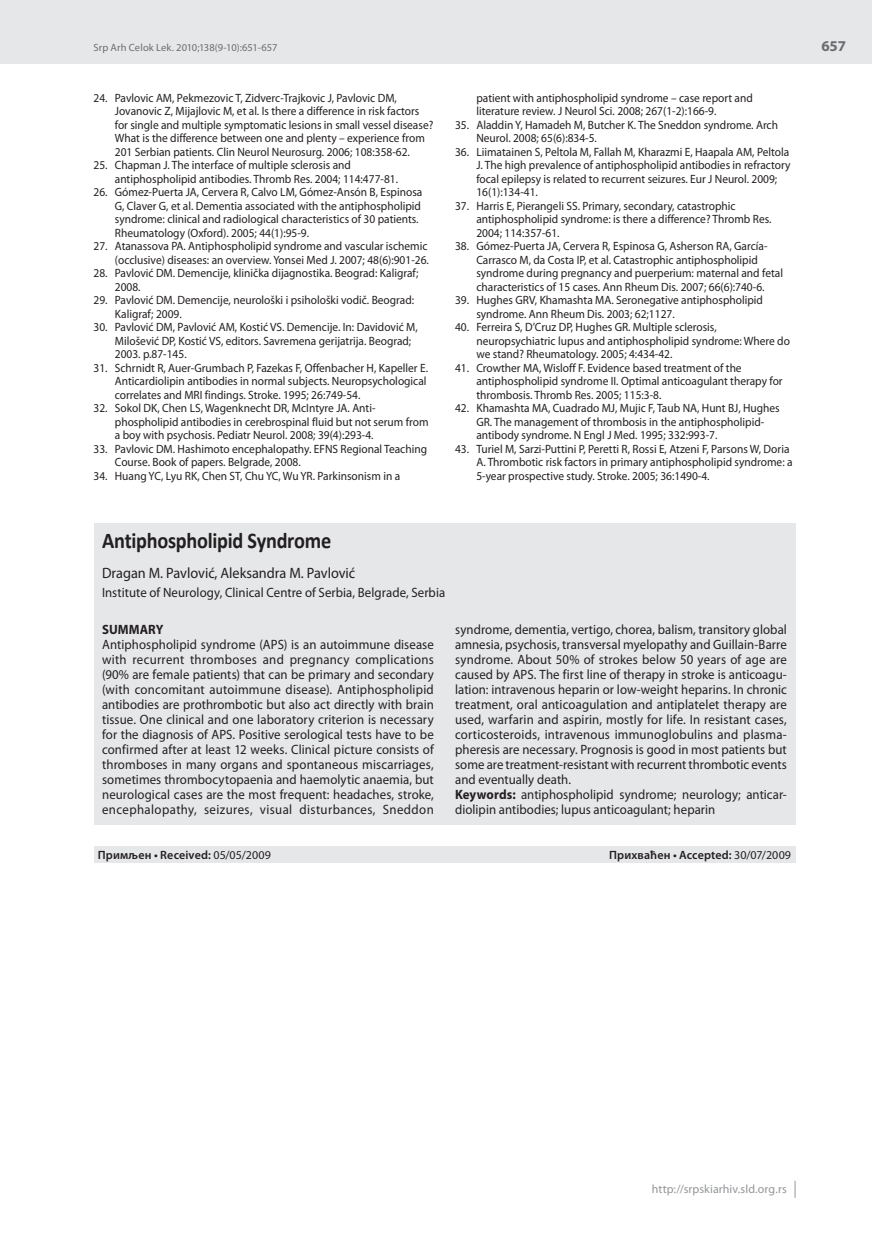
<style>
.page{position:relative;width:872px;height:1234px;background:#fff}
.page>*{position:absolute;margin:0;border:0;box-sizing:border-box;transform-origin:0 0}
.t1{font:700 22.5px "Calibri";letter-spacing:-.015em;color:#231f20;scale:.9 1}
.t2{font:15px "Myriad Pro";color:#231f20;scale:.95 1}
.t3{font:700 15px "Myriad Pro";color:#6c6d70}
.t4{font:13.5px/15px "Myriad Pro";letter-spacing:.005em;color:#231f20;text-align:justify;scale:.95 1}
.t5{font:700 13.5px "Myriad Pro";letter-spacing:.005em;color:#231f20;scale:.95 1}
.t6{font:12px/13.5px "Myriad Pro";color:#231f20;scale:.95 1}
.t7{font:600 12px "Myriad Pro";letter-spacing:.01em;color:#231f20}
.t8{font:12px "Myriad Pro";letter-spacing:.005em;color:#939598}
.t9{font:10.5px "Myriad Pro";letter-spacing:.005em;color:#6c6d70}
.s1{font-weight:700}
.s2{font-weight:400}
</style>
<div class="page">
<div style="left:0;top:0;width:872px;height:64px;background:#e6e7e9"></div>
<svg style="left:794px;top:1181px;width:1px;height:16px"></svg>
<div style="left:94px;top:615px;width:701px;height:209px;background:#e6e7e9"></div>
<div style="left:94px;top:523px;width:701px;height:92px;background:#e6e7e9"></div>
<div style="left:94px;top:846px;width:701px;height:16px;background:#e6e7e9"></div>
<p class="t9" style="left:94px;top:41px;width:185px">Srp Arh Celok Lek. 2010;138(9-10):651-657</p>
<p class="t6" style="left:115px;top:91px;width:337px;text-indent:-21px">24. Pavlovic AM, Pekmezovic T, Zidverc-Trajkovic J, Pavlovic DM, Jovanovic Z, Mijajlovic M, et al. Is there a difference in risk factors for single and multiple symptomatic lesions in small vessel disease?<br>What is the difference between one and plenty – experience from 201 Serbian patients. Clin Neurol Neurosurg. 2006; 108:358-62.</p>
<p class="t6" style="left:115px;top:158px;width:300px;text-indent:-21px">25. Chapman J. The interface of multiple sclerosis and antiphospholipid antibodies. Thromb Res. 2004; 114:477-81.</p>
<p class="t6" style="left:115px;top:185px;width:325px;text-indent:-21px">26. Gómez-Puerta JA, Cervera R, Calvo LM, Gómez-Ansón B, Espinosa G, Claver G, et al. Dementia associated with the antiphospholipid syndrome: clinical and radiological characteristics of 30 patients.<br>Rheumatology (Oxford). 2005; 44(1):95-9.</p>
<p class="t6" style="left:94px;top:239px;width:354px;text-align:right">27. Atanassova PA. Antiphospholipid syndrome and vascular ischemic (occlusive) diseases: an overview. Yonsei Med J. 2007; 48(6):901-26.</p>
<p class="t6" style="left:115px;top:266px;width:321px;text-indent:-21px">28. Pavlović DM. Demencije, klinička dijagnostika. Beograd: Kaligraf;<br>2008.</p>
<p class="t6" style="left:115px;top:293px;width:316px;text-indent:-21px">29. Pavlović DM. Demencije, neurološki i psihološki vodič. Beograd:<br>Kaligraf; 2009.</p>
<p class="t6" style="left:115px;top:320px;width:320px;text-indent:-21px">30. Pavlović DM, Pavlović AM, Kostić VS. Demencije. In: Davidović M,<br>Milošević DP, Kostić VS, editors. Savremena gerijatrija. Beograd;<br>2003. p.87-145.</p>
<p class="t6" style="left:115px;top:361px;width:331px;text-indent:-21px">31. Schrnidt R, Auer-Grumbach P, Fazekas F, Offenbacher H, Kapeller E.<br>Anticardiolipin antibodies in normal subjects. Neuropsychological correlates and MRI findings. Stroke. 1995; 26:749-54.</p>
<p class="t6" style="left:115px;top:401px;width:332px;text-indent:-21px">32. Sokol DK, Chen LS, Wagenknecht DR, McIntyre JA. Anti&shy;phospholipid antibodies in cerebrospinal fluid but not serum from a boy with psychosis. Pediatr Neurol. 2008; 39(4):293-4.</p>
<p class="t6" style="left:115px;top:442px;width:330px;text-indent:-21px">33. Pavlovic DM. Hashimoto encephalopathy. EFNS Regional Teaching<br>Course. Book of papers. Belgrade, 2008.</p>
<p class="t6" style="left:94px;top:469px;width:324px">34. Huang YC, Lyu RK, Chen ST, Chu YC, Wu YR. Parkinsonism in a</p>
<p class="t6" style="left:476px;top:91px;width:292px">patient with antiphospholipid syndrome – case report and literature review. J Neurol Sci. 2008; 267(1-2):166-9.</p>
<p class="t6" style="left:476px;top:118px;width:319px;text-indent:-21px">35. Aladdin Y, Hamadeh M, Butcher K. The Sneddon syndrome. Arch<br>Neurol. 2008; 65(6):834-5.</p>
<p class="t6" style="left:476px;top:145px;width:332px;text-indent:-21px">36. Liimatainen S, Peltola M, Fallah M, Kharazmi E, Haapala AM, Peltola J. The high prevalence of antiphospholipid antibodies in refractory focal epilepsy is related to recurrent seizures. Eur J Neurol. 2009; 16(1):134-41.</p>
<p class="t6" style="left:476px;top:199px;width:312px;text-indent:-21px">37. Harris E, Pierangeli SS. Primary, secondary, catastrophic antiphospholipid syndrome: is there a difference? Thromb Res.<br>2004; 114:357-61.</p>
<p class="t6" style="left:476px;top:239px;width:324px;text-indent:-21px">38. Gómez-Puerta JA, Cervera R, Espinosa G, Asherson RA, García-Carrasco M, da Costa IP, et al. Catastrophic antiphospholipid syndrome during pregnancy and puerperium: maternal and fetal characteristics of 15 cases. Ann Rheum Dis. 2007; 66(6):740-6.</p>
<p class="t6" style="left:476px;top:293px;width:303px;text-indent:-21px">39. Hughes GRV, Khamashta MA. Seronegative antiphospholipid syndrome. Ann Rheum Dis. 2003; 62;1127.</p>
<p class="t6" style="left:476px;top:320px;width:331px;text-indent:-21px">40. Ferreira S, D’Cruz DP, Hughes GR. Multiple sclerosis, neuropsychiatric lupus and antiphospholipid syndrome: Where do we stand? Rheumatology. 2005; 4:434-42.</p>
<p class="t6" style="left:476px;top:361px;width:324px;text-indent:-21px">41. Crowther MA, Wisloff F. Evidence based treatment of the antiphospholipid syndrome II. Optimal anticoagulant therapy for thrombosis. Thromb Res. 2005; 115:3-8.</p>
<p class="t6" style="left:476px;top:401px;width:321px;text-indent:-21px">42. Khamashta MA, Cuadrado MJ, Mujic F, Taub NA, Hunt BJ, Hughes<br>GR. The management of thrombosis in the antiphospholipid&shy;antibody syndrome. N Engl J Med. 1995; 332:993-7.</p>
<p class="t6" style="left:476px;top:442px;width:334px;text-indent:-21px">43. Turiel M, Sarzi-Puttini P, Peretti R, Rossi E, Atzeni F, Parsons W, Doria<br>A. Thrombotic risk factors in primary antiphospholipid syndrome: a<br>5-year prospective study. Stroke. 2005; 36:1490-4.</p>
<h1 class="t1" style="left:102px;top:527px;width:256px">Antiphospholipid Syndrome</h1>
<p class="t2" style="left:102px;top:563px;width:268px">Dragan M. Pavlović, Aleksandra M. Pavlović</p>
<p class="t4" style="left:102px;top:584px;width:363px">Institute of Neurology, Clinical Centre of Serbia, Belgrade, Serbia</p>
<p class="t5" style="left:102px;top:620px;width:66px">SUMMARY</p>
<p class="t4" style="left:102px;top:636px;width:351px">Antiphospholipid syndrome (APS) is an autoimmune disease with recurrent thromboses and pregnancy complications (90% are female patients) that can be primary and secondary (with concomitant autoimmune disease). Antiphospholipid antibodies are prothrombotic but also act directly with brain tissue. One clinical and one laboratory criterion is necessary for the diagnosis of APS. Positive serological tests have to be confirmed after at least 12 weeks. Clinical picture consists of thromboses in many organs and spontaneous miscarriages, sometimes thrombocytopaenia and haemolytic anaemia, but neurological cases are the most frequent: headaches, stroke, encephalopathy, seizures, visual disturbances, Sneddon</p>
<p class="t4" style="left:455px;top:621px;width:351px;text-align:left">syndrome, dementia, vertigo, chorea, balism, transitory global amnesia, psychosis, transversal myelopathy and Guillain-Barre syndrome. About 50% of strokes below 50 years of age are caused by APS. The first line of therapy in stroke is anticoagu&shy;lation: intravenous heparin or low-weight heparins. In chronic treatment, oral anticoagulation and antiplatelet therapy are used, warfarin and aspirin, mostly for life. In resistant cases, corticosteroids, intravenous immunoglobulins and plasma&shy;pheresis are necessary. Prognosis is good in most patients but some are treatment-resistant with recurrent thrombotic events and eventually death.<br><span class="s1">Keywords:</span> antiphospholipid syndrome; neurology; anticar&shy;diolipin antibodies; lupus anticoagulant; heparin</p>
<p class="t7" style="left:98px;top:846px;width:175px">Примљен • Received: <span class="s2">05/05/2009</span></p>
<p class="t7" style="left:609px;top:846px;width:183px">Прихваћен • Accepted: <span class="s2">30/07/2009</span></p>
<p class="t3" style="left:821px;top:36px;width:26px">657</p>
<p class="t8" style="left:651px;top:1181px;width:137px">http://srpskiarhiv.sld.org.rs</p>
</div>
